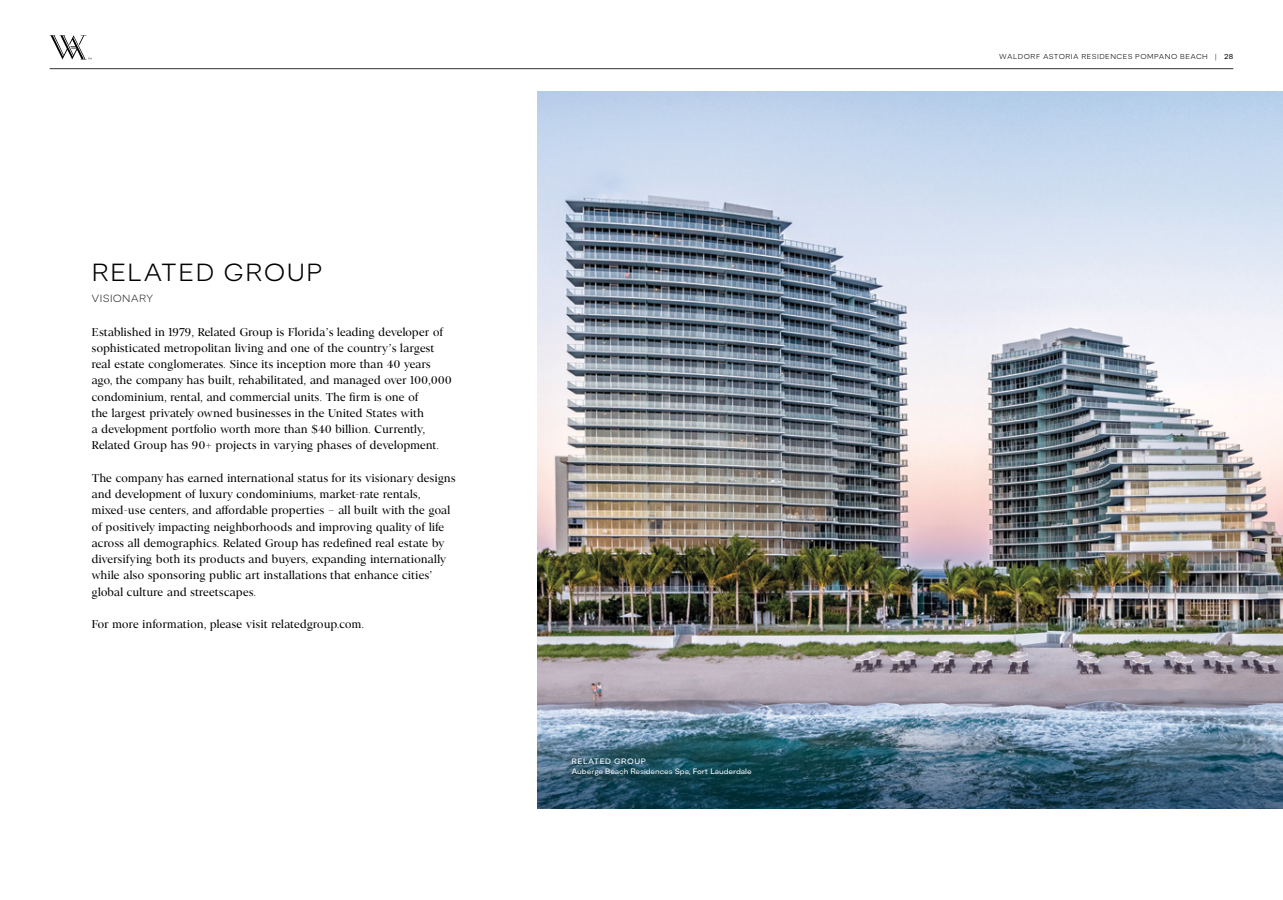
<style>
.page{position:relative;width:1283px;height:900px;background:#fff}
.page>*{position:absolute;margin:0;border:0;box-sizing:border-box;transform-origin:0 0}
.t1{font:300 23.75px "Astoria Sans";letter-spacing:.06em;color:#000}
.t2{font:300 11.88px/16.2px "Astoria Serif";letter-spacing:-.02em;color:#000}
.t3{font:300 10px "Astoria Sans";letter-spacing:.03em;color:#333}
.t4{font:7.5px/10px "Astoria Sans";letter-spacing:-.01em;color:#fff}
.t5{font:300 6.88px "Astoria Sans";letter-spacing:.07em;color:#000}
.s1{font-weight:400}
</style>
<div class="page">
<img style="left:537px;top:91px;width:745px;height:622px">
<svg style="left:537px;top:713px;width:745px;height:96px;background:#4b6f83"></svg>
<svg style="left:50px;top:35px;width:42px;height:24px"></svg>
<hr style="left:50px;top:68px;width:1183px;height:1px;background:#333">
<h1 class="t1" style="left:92px;top:258px;width:233px">RELATED GROUP</h1>
<p class="t3" style="left:92px;top:292px;width:63px">VISIONARY</p>
<p class="t2" style="left:92px;top:324px;width:362px">Established in 1979, Related Group is Florida’s leading developer of sophisticated metropolitan living and one of the country’s largest real estate conglomerates. Since its inception more than 40 years ago, the company has built, rehabilitated, and managed over 100,000 condominium, rental, and commercial units. The firm is one of<br>the largest privately owned businesses in the United States with<br>a development portfolio worth more than $40 billion. Currently, Related Group has 90+ projects in varying phases of development.</p>
<p class="t2" style="left:92px;top:470px;width:365px">The company has earned international status for its visionary designs and development of luxury condominiums, market-rate rentals, mixed-use centers, and affordable properties – all built with the goal of positively impacting neighborhoods and improving quality of life across all demographics. Related Group has redefined real estate by diversifying both its products and buyers, expanding internationally while also sponsoring public art installations that enhance cities’ global culture and streetscapes.</p>
<p class="t2" style="left:92px;top:616px;width:274px">For more information, please visit relatedgroup.com.</p>
<p class="t4" style="left:571px;top:756px;width:182px">RELATED GROUP<br>Auberge Beach Residences Spa, Fort Lauderdale</p>
<p class="t5" style="left:999px;top:52px;width:235px">WALDORF ASTORIA RESIDENCES POMPANO BEACH | <span class="s1">28</span></p>
</div>
